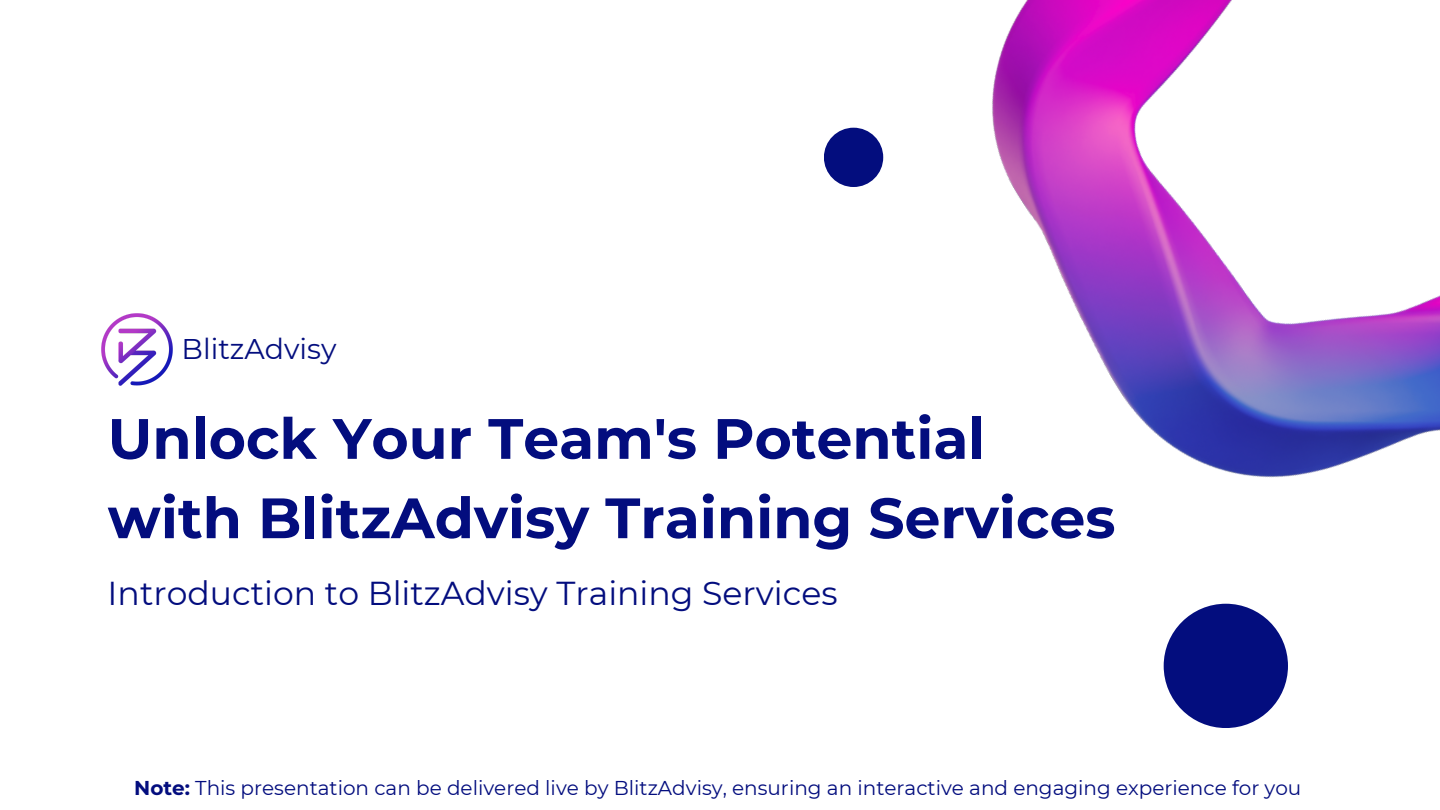
<style>
.page{position:relative;width:1440px;height:810px;background:#fff}
.page>*{position:absolute;margin:0;border:0;box-sizing:border-box;transform-origin:0 0}
.t1{font:700 56.8px/79.4px "Montserrat";color:#030d7e}
.t2{font:33.1px "Montserrat";color:#030d7e}
.t3{font:28.4px "Montserrat";color:#030d7e}
.t4{font:20px "Montserrat";color:#030d7e}
.s1{font-weight:700}
</style>
<div class="page">
<img style="left:883px;top:0;width:557px;height:478px">
<div style="left:824px;top:128px;width:59px;height:59px;background:#030d7e;border-radius:50%"></div>
<div style="left:1164px;top:604px;width:124px;height:124px;background:#030d7e;border-radius:50%"></div>
<img style="left:101px;top:313px;width:72px;height:73px">
<h1 class="t3" style="left:182px;top:331px;width:156px">BlitzAdvisy</h1>
<h3 class="t1" style="left:108px;top:399px;width:1009px">Unlock Your Team's Potential with BlitzAdvisy Training Services</h3>
<h2 class="t2" style="left:108px;top:573px;width:731px">Introduction to BlitzAdvisy Training Services</h2>
<p class="t4" style="left:134px;top:775px;width:1169px"><span class="s1">Note:</span> This presentation can be delivered live by BlitzAdvisy, ensuring an interactive and engaging experience for you</p>
</div>
